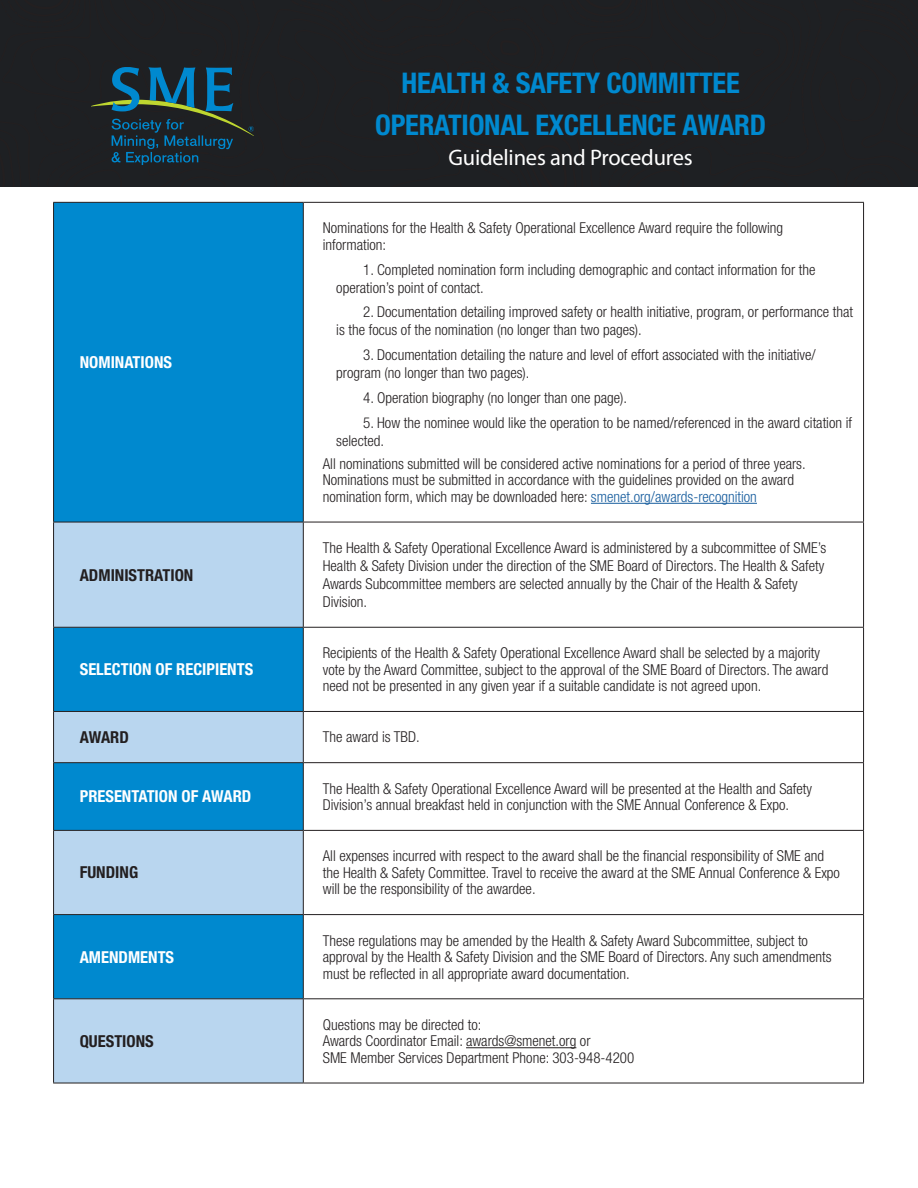
<style>
.page{position:relative;width:918px;height:1188px;background:#fff}
.page>*{position:absolute;margin:0;border:0;box-sizing:border-box;transform-origin:0 0}
.Award_Headline_Blue{font:700 condensed 28.5px "Helvetica Neue LT Std";letter-spacing:-.01em;color:#0089cf}
.Award_Headline_White{font:22.5px "Myriad Pro";letter-spacing:-.01em;color:#fff}
.Table_Left_Topic_WHITE{font:700 condensed 16.5px "Helvetica Neue LT Std";color:#fff}
.Table_Left_Topic_BLACK{font:700 condensed 16.5px "Helvetica Neue LT Std";color:#231f20}
.Table_Text_Body{font:300 condensed 15px/16.5px "Helvetica Neue LT Std";color:#231f20}
.Body{font:300 condensed 15px/18px "Helvetica Neue LT Std";color:#231f20}
.s1{color:#175d9e}
</style>
<div class="page">
<div style="left:54px;top:203px;width:249px;height:319px;background:#0089cf"></div>
<svg style="left:54px;top:523px;width:249px;height:560px;background:#6ab5e0"></svg>
<svg style="left:304px;top:626px;width:559px;height:457px"></svg>
<hr style="left:863px;top:628px;width:1px;height:83px;background:#231f20">
<hr style="left:863px;top:999px;width:1px;height:84px;background:#231f20">
<hr style="left:303px;top:1083px;width:561px;height:1px;background:#231f20">
<hr style="left:303px;top:203px;width:1px;height:319px;background:#231f20">
<hr style="left:303px;top:522px;width:1px;height:105px;background:#231f20">
<hr style="left:53px;top:628px;width:1px;height:83px;background:#231f20">
<hr style="left:303px;top:628px;width:1px;height:83px;background:#231f20">
<hr style="left:303px;top:712px;width:1px;height:50px;background:#231f20">
<hr style="left:303px;top:763px;width:1px;height:67px;background:#231f20">
<hr style="left:303px;top:831px;width:1px;height:83px;background:#231f20">
<hr style="left:303px;top:915px;width:1px;height:83px;background:#231f20">
<hr style="left:53px;top:999px;width:1px;height:84px;background:#231f20">
<hr style="left:303px;top:999px;width:1px;height:84px;background:#231f20">
<hr style="left:53px;top:1083px;width:250px;height:1px;background:#231f20">
<hr style="left:53px;top:202px;width:250px;height:1px;background:#231f20">
<hr style="left:53px;top:203px;width:1px;height:319px;background:#231f20">
<hr style="left:303px;top:202px;width:561px;height:1px;background:#231f20">
<hr style="left:863px;top:203px;width:1px;height:319px;background:#231f20">
<hr style="left:53px;top:522px;width:250px;height:1px;background:#231f20">
<hr style="left:53px;top:522px;width:1px;height:105px;background:#231f20">
<hr style="left:303px;top:522px;width:561px;height:1px;background:#231f20">
<hr style="left:863px;top:522px;width:1px;height:105px;background:#231f20">
<hr style="left:53px;top:627px;width:250px;height:1px;background:#231f20">
<hr style="left:303px;top:627px;width:561px;height:1px;background:#231f20">
<hr style="left:53px;top:711px;width:250px;height:1px;background:#231f20">
<hr style="left:53px;top:712px;width:1px;height:50px;background:#231f20">
<hr style="left:303px;top:711px;width:561px;height:1px;background:#231f20">
<hr style="left:863px;top:712px;width:1px;height:50px;background:#231f20">
<hr style="left:53px;top:762px;width:250px;height:1px;background:#231f20">
<hr style="left:53px;top:763px;width:1px;height:67px;background:#231f20">
<hr style="left:303px;top:762px;width:561px;height:1px;background:#231f20">
<hr style="left:863px;top:763px;width:1px;height:67px;background:#231f20">
<hr style="left:53px;top:830px;width:250px;height:1px;background:#231f20">
<hr style="left:53px;top:831px;width:1px;height:83px;background:#231f20">
<hr style="left:303px;top:830px;width:561px;height:1px;background:#231f20">
<hr style="left:863px;top:831px;width:1px;height:83px;background:#231f20">
<hr style="left:53px;top:914px;width:250px;height:1px;background:#231f20">
<hr style="left:53px;top:915px;width:1px;height:83px;background:#231f20">
<hr style="left:303px;top:914px;width:561px;height:1px;background:#231f20">
<hr style="left:863px;top:915px;width:1px;height:83px;background:#231f20">
<hr style="left:53px;top:998px;width:250px;height:1px;background:#231f20">
<hr style="left:303px;top:998px;width:561px;height:1px;background:#231f20">
<hr style="left:591px;top:503px;width:166px;height:1px;background:#175d9e">
<hr style="left:466px;top:1047px;width:110px;height:1px;background:#231f20">
<div style="left:268px;top:0;width:650px;height:187px;background:#1e2023"></div>
<div style="left:0;top:0;width:268px;height:187px;background:#1e2023"></div>
<svg style="left:91px;top:67px;width:163px;height:98px"></svg>
<p class="Table_Left_Topic_WHITE" style="left:80px;top:352px;width:94px">NOMINATIONS</p>
<p class="Table_Left_Topic_BLACK" style="left:80px;top:565px;width:115px">ADMINISTRATION</p>
<p class="Table_Left_Topic_WHITE" style="left:80px;top:659px;width:175px">SELECTION OF RECIPIENTS</p>
<p class="Award_Headline_Blue" style="left:402px;top:66px;width:340px">HEALTH &amp; SAFETY COMMITTEE</p>
<p class="Award_Headline_Blue" style="left:375px;top:108px;width:392px">OPERATIONAL EXCELLENCE AWARD</p>
<p class="Award_Headline_White" style="left:449px;top:144px;width:246px">Guidelines and Procedures</p>
<p class="Table_Text_Body" style="left:323px;top:220px;width:462px">Nominations for the Health &amp; Safety Operational Excellence Award require the following information:</p>
<p class="Body" style="left:336px;top:260px;width:481px;text-indent:27px">1. Completed nomination form including demographic and contact information for the operation’s point of contact.</p>
<p class="Body" style="left:336px;top:303px;width:518px;text-indent:27px">2. Documentation detailing improved safety or health initiative, program, or performance that is the focus of the nomination (no longer than two pages).</p>
<p class="Body" style="left:336px;top:346px;width:481px;text-indent:27px">3. Documentation detailing the nature and level of effort associated with the initiative/ program (no longer than two pages).</p>
<p class="Body" style="left:363px;top:388px;width:265px">4. Operation biography (no longer than one page).</p>
<p class="Body" style="left:336px;top:413px;width:517px;text-indent:27px">5. How the nominee would like the operation to be named/referenced in the award citation if selected.</p>
<p class="Table_Text_Body" style="left:323px;top:455px;width:484px">All nominations submitted will be considered active nominations for a period of three years.<br>Nominations must be submitted in accordance with the guidelines provided on the award nomination form, which may be downloaded here: <span class="s1">smenet.org/awards-recognition</span></p>
<p class="Table_Text_Body" style="left:323px;top:539px;width:505px;line-height:18px">The Health &amp; Safety Operational Excellence Award is administered by a subcommittee of SME’s Health &amp; Safety Division under the direction of the SME Board of Directors. The Health &amp; Safety Awards Subcommittee members are selected annually by the Chair of the Health &amp; Safety Division.</p>
<p class="Table_Text_Body" style="left:323px;top:645px;width:507px">Recipients of the Health &amp; Safety Operational Excellence Award shall be selected by a majority vote by the Award Committee, subject to the approval of the SME Board of Directors. The award need not be presented in any given year if a suitable candidate is not agreed upon.</p>
<p class="Table_Left_Topic_BLACK" style="left:80px;top:727px;width:51px">AWARD</p>
<p class="Table_Text_Body" style="left:323px;top:729px;width:98px">The award is TBD.</p>
<p class="Table_Left_Topic_WHITE" style="left:80px;top:787px;width:173px">PRESENTATION OF AWARD</p>
<p class="Table_Text_Body" style="left:323px;top:780px;width:491px">The Health &amp; Safety Operational Excellence Award will be presented at the Health and Safety<br>Division’s annual breakfast held in conjunction with the SME Annual Conference &amp; Expo.</p>
<p class="Table_Left_Topic_BLACK" style="left:80px;top:863px;width:60px">FUNDING</p>
<p class="Table_Left_Topic_WHITE" style="left:80px;top:947px;width:96px">AMENDMENTS</p>
<p class="Table_Left_Topic_BLACK" style="left:80px;top:1031px;width:75px">QUESTIONS</p>
<p class="Table_Text_Body" style="left:323px;top:848px;width:519px">All expenses incurred with respect to the award shall be the financial responsibility of SME and the Health &amp; Safety Committee. Travel to receive the award at the SME Annual Conference &amp; Expo will be the responsibility of the awardee.</p>
<p class="Table_Text_Body" style="left:323px;top:932px;width:510px">These regulations may be amended by the Health &amp; Safety Award Subcommittee, subject to approval by the Health &amp; Safety Division and the SME Board of Directors. Any such amendments must be reflected in all appropriate award documentation.</p>
<p class="Table_Text_Body" style="left:323px;top:1016px;width:313px">Questions may be directed to:<br>Awards Coordinator Email: awards@smenet.org or<br>SME Member Services Department Phone: 303-948-4200</p>
</div>
